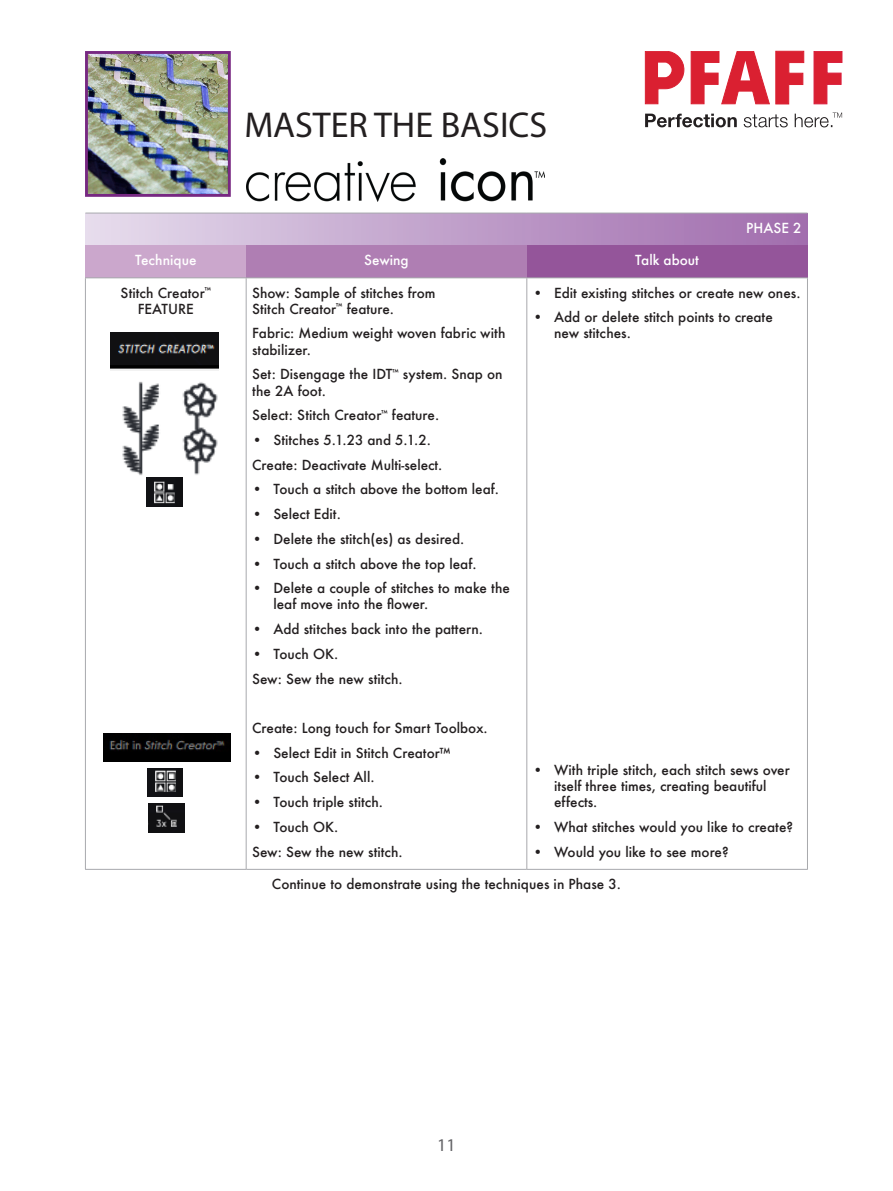
<style>
.page{position:relative;width:893px;height:1191px;background:#fff}
.page>*{position:absolute;margin:0;border:0;box-sizing:border-box;transform-origin:0 0}
.t1{font:36px "Myriad Pro";color:#231f20}
.t2{font:18px "Myriad Pro";color:#636366}
.t3{font:500 13.5px/16.2px "Futura";color:#231f20}
.t4{font:500 13.5px "Futura";color:#fff}
</style>
<div class="page">
<img style="left:89px;top:55px;width:138px;height:138px">
<div style="left:85px;top:51px;width:146px;height:146px;border:3px solid #772882"></div>
<svg style="left:645px;top:51px;width:39px;height:53px"></svg>
<svg style="left:691px;top:51px;width:79px;height:53px"></svg>
<svg style="left:776px;top:51px;width:28px;height:53px"></svg>
<svg style="left:814px;top:51px;width:28px;height:53px"></svg>
<svg style="left:645px;top:113px;width:197px;height:14px"></svg>
<img style="left:246px;top:158px;width:298px;height:43px">
<div style="left:85px;top:213px;width:722px;height:32px;background:linear-gradient(to right,#e5dbec,#a06bac)"></div>
<div style="left:85px;top:245px;width:161px;height:33px;background:#cba7cc"></div>
<div style="left:246px;top:245px;width:281px;height:33px;background:#af7eb3"></div>
<div style="left:527px;top:245px;width:280px;height:33px;background:#94559a"></div>
<hr style="left:246px;top:278px;width:1px;height:591px;background:#a8a9ad">
<hr style="left:526px;top:278px;width:1px;height:591px;background:#a8a9ad">
<hr style="left:85px;top:213px;width:161px;height:1px;background:#a8a9ad">
<hr style="left:246px;top:213px;width:281px;height:1px;background:#a8a9ad">
<hr style="left:527px;top:213px;width:280px;height:1px;background:#a8a9ad">
<hr style="left:85px;top:277px;width:161px;height:1px;background:#a8a9ad">
<hr style="left:85px;top:278px;width:1px;height:591px;background:#a8a9ad">
<hr style="left:246px;top:277px;width:281px;height:1px;background:#a8a9ad">
<hr style="left:527px;top:277px;width:281px;height:1px;background:#a8a9ad">
<hr style="left:807px;top:278px;width:1px;height:591px;background:#a8a9ad">
<hr style="left:85px;top:869px;width:161px;height:1px;background:#a8a9ad">
<hr style="left:246px;top:869px;width:281px;height:1px;background:#a8a9ad">
<hr style="left:527px;top:869px;width:281px;height:1px;background:#a8a9ad">
<img style="left:111px;top:333px;width:107px;height:37px">
<img style="left:122px;top:381px;width:96px;height:97px">
<img style="left:147px;top:478px;width:35px;height:28px">
<img style="left:103px;top:733px;width:127px;height:28px">
<img style="left:148px;top:768px;width:34px;height:29px">
<img style="left:149px;top:804px;width:35px;height:28px">
<h1 class="t1" style="left:244px;top:103px;width:304px">MASTER THE BASICS</h1>
<p class="t4" style="left:746px;top:218px;width:57px">PHASE 2</p>
<p class="t4" style="left:135px;top:251px;width:63px">Technique</p>
<p class="t4" style="left:364px;top:251px;width:46px">Sewing</p>
<p class="t4" style="left:635px;top:251px;width:65px">Talk about</p>
<p class="t3" style="left:121px;top:284px;width:92px;text-align:center">Stitch Creator<sup>™<br></sup>FEATURE</p>
<p class="t3" style="left:252px;top:284px;width:185px">Show: Sample of stitches from<br>Stitch Creator<sup>™</sup> feature.</p>
<p class="t3" style="left:252px;top:325px;width:255px">Fabric: Medium weight woven fabric with stabilizer.</p>
<p class="t3" style="left:252px;top:366px;width:252px">Set: Disengage the IDT<sup>™</sup> system. Snap on the 2A foot.</p>
<p class="t3" style="left:252px;top:407px;width:189px">Select: Stitch Creator<sup>™</sup> feature.</p>
<p class="t3" style="left:252px;top:427px;width:192px;line-height:24.8px">• Stitches 5.1.23 and 5.1.2.<br>Create: Deactivate Multi-select.</p>
<p class="t3" style="left:252px;top:481px;width:248px">• Touch a stitch above the bottom leaf.</p>
<p class="t3" style="left:252px;top:506px;width:90px">• Select Edit.</p>
<p class="t3" style="left:252px;top:530px;width:214px">• Delete the stitch(es) as desired.</p>
<p class="t3" style="left:252px;top:555px;width:226px">• Touch a stitch above the top leaf.</p>
<p class="t3" style="left:273px;top:580px;width:238px;text-indent:-21px">• Delete a couple of stitches to make the leaf move into the flower.</p>
<p class="t3" style="left:252px;top:621px;width:232px">• Add stitches back into the pattern.</p>
<p class="t3" style="left:252px;top:641px;width:152px;line-height:24.8px">• Touch OK.<br>Sew: Sew the new stitch.</p>
<p class="t3" style="left:252px;top:719px;width:237px">Create: Long touch for Smart Toolbox.</p>
<p class="t3" style="left:252px;top:744px;width:200px">• Select Edit in Stitch Creator™</p>
<p class="t3" style="left:252px;top:769px;width:124px">• Touch Select All.</p>
<p class="t3" style="left:252px;top:794px;width:132px">• Touch triple stitch.</p>
<p class="t3" style="left:252px;top:814px;width:152px;line-height:24.8px">• Touch OK.<br>Sew: Sew the new stitch.</p>
<p class="t3" style="left:533px;top:284px;width:269px">• Edit existing stitches or create new ones.</p>
<p class="t3" style="left:554px;top:309px;width:220px;text-indent:-21px">• Add or delete stitch points to create new stitches.</p>
<p class="t3" style="left:554px;top:761px;width:237px;text-indent:-21px">• With triple stitch, each stitch sews over itself three times, creating beautiful effects.</p>
<p class="t3" style="left:533px;top:818px;width:262px">• What stitches would you like to create?</p>
<p class="t3" style="left:533px;top:843px;width:197px">• Would you like to see more?</p>
<p class="t3" style="left:272px;top:875px;width:351px">Continue to demonstrate using the techniques in Phase 3.</p>
<h2 class="t2" style="left:437px;top:1134px;width:20px">11</h2>
</div>
